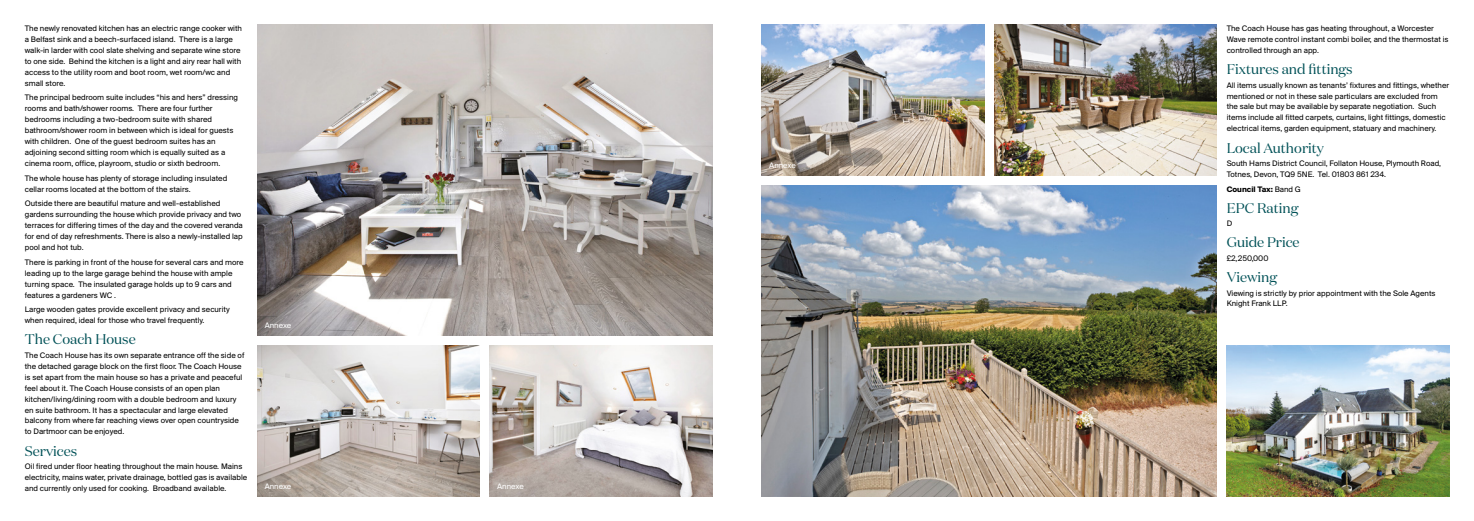
<style>
.page{position:relative;width:1474px;height:521px;background:#fff}
.page>*{position:absolute;margin:0;border:0;box-sizing:border-box;transform-origin:0 0}
.t1{font:14px "Domaine Disp";color:#005157}
.t2{font:8.31px/10.9px "Suisse BP Intl";color:#000}
.t3{font:8.31px "Suisse BP Intl";color:#fff}
.t4{font:700 8.31px "Suisse BP Intl";color:#000}
.s1{font-weight:400}
</style>
<div class="page">
<img style="left:257px;top:25px;width:455px;height:311px">
<img style="left:489px;top:346px;width:223px;height:150px">
<img style="left:994px;top:25px;width:222px;height:150px">
<img style="left:1226px;top:346px;width:223px;height:150px">
<img style="left:257px;top:346px;width:223px;height:150px">
<img style="left:761px;top:25px;width:223px;height:150px">
<img style="left:761px;top:185px;width:455px;height:311px">
<p class="t2" style="left:25px;top:23px;width:219px">The newly renovated kitchen has an electric range cooker with a Belfast sink and a beech-surfaced island. There is a large walk-in larder with cool slate shelving and separate wine store to one side. Behind the kitchen is a light and airy rear hall with access to the utility room and boot room, wet room/wc and small store.</p>
<p class="t2" style="left:25px;top:92px;width:215px">The principal bedroom suite includes “his and hers” dressing rooms and bath/shower rooms. There are four further bedrooms including a two-bedroom suite with shared bathroom/shower room in between which is ideal for guests with children. One of the guest bedroom suites has an adjoining second sitting room which is equally suited as a cinema room, office, playroom, studio or sixth bedroom.</p>
<p class="t2" style="left:25px;top:172px;width:204px">The whole house has plenty of storage including insulated cellar rooms located at the bottom of the stairs.</p>
<p class="t2" style="left:25px;top:198px;width:220px">Outside there are beautiful mature and well-established gardens surrounding the house which provide privacy and two terraces for differing times of the day and the covered veranda for end of day refreshments. There is also a newly-installed lap pool and hot tub.</p>
<p class="t2" style="left:25px;top:256px;width:220px">There is parking in front of the house for several cars and more leading up to the large garage behind the house with ample turning space. The insulated garage holds up to 9 cars and features a gardeners WC .</p>
<p class="t2" style="left:25px;top:304px;width:206px">Large wooden gates provide excellent privacy and security when required, ideal for those who travel frequently.</p>
<h1 class="t1" style="left:25px;top:331px;width:112px">The Coach House</h1>
<p class="t2" style="left:25px;top:349px;width:221px">The Coach House has its own separate entrance off the side of the detached garage block on the first floor. The Coach House is set apart from the main house so has a private and peaceful feel about it. The Coach House consists of an open plan kitchen/living/dining room with a double bedroom and luxury en suite bathroom. It has a spectacular and large elevated balcony from where far reaching views over open countryside to Dartmoor can be enjoyed.</p>
<h1 class="t1" style="left:25px;top:442px;width:54px">Services</h1>
<p class="t2" style="left:25px;top:461px;width:224px">Oil fired under floor heating throughout the main house. Mains electricity, mains water, private drainage, bottled gas is available and currently only used for cooking. Broadband available.</p>
<p class="t3" style="left:265px;top:321px;width:28px">Annexe</p>
<p class="t3" style="left:265px;top:481px;width:28px">Annexe</p>
<p class="t3" style="left:497px;top:481px;width:28px">Annexe</p>
<p class="t3" style="left:769px;top:160px;width:28px">Annexe</p>
<p class="t2" style="left:1226px;top:23px;width:223px">The Coach House has gas heating throughout, a Worcester<br>Wave remote control instant combi boiler, and the thermostat is controlled through an app.</p>
<h1 class="t1" style="left:1226px;top:61px;width:127px">Fixtures and fittings</h1>
<p class="t2" style="left:1226px;top:79px;width:224px">All items usually known as tenants’ fixtures and fittings, whether mentioned or not in these sale particulars are excluded from the sale but may be available by separate negotiation. Such items include all fitted carpets, curtains, light fittings, domestic electrical items, garden equipment, statuary and machinery.</p>
<h1 class="t1" style="left:1226px;top:139px;width:99px">Local Authority</h1>
<p class="t2" style="left:1226px;top:158px;width:216px">South Hams District Council, Follaton House, Plymouth Road,<br>Totnes, Devon, TQ9 5NE. Tel. 01803 861 234.</p>
<p class="t4" style="left:1226px;top:184px;width:76px">Council Tax: <span class="s1">Band G</span></p>
<h1 class="t1" style="left:1226px;top:199px;width:73px">EPC Rating</h1>
<p class="t2" style="left:1226px;top:218px;width:7px">D</p>
<h1 class="t1" style="left:1226px;top:234px;width:74px">Guide Price</h1>
<p class="t2" style="left:1226px;top:252px;width:43px">£2,250,000</p>
<h1 class="t1" style="left:1226px;top:268px;width:52px">Viewing</h1>
<p class="t2" style="left:1226px;top:287px;width:210px">Viewing is strictly by prior appointment with the Sole Agents<br>Knight Frank LLP.</p>
</div>
